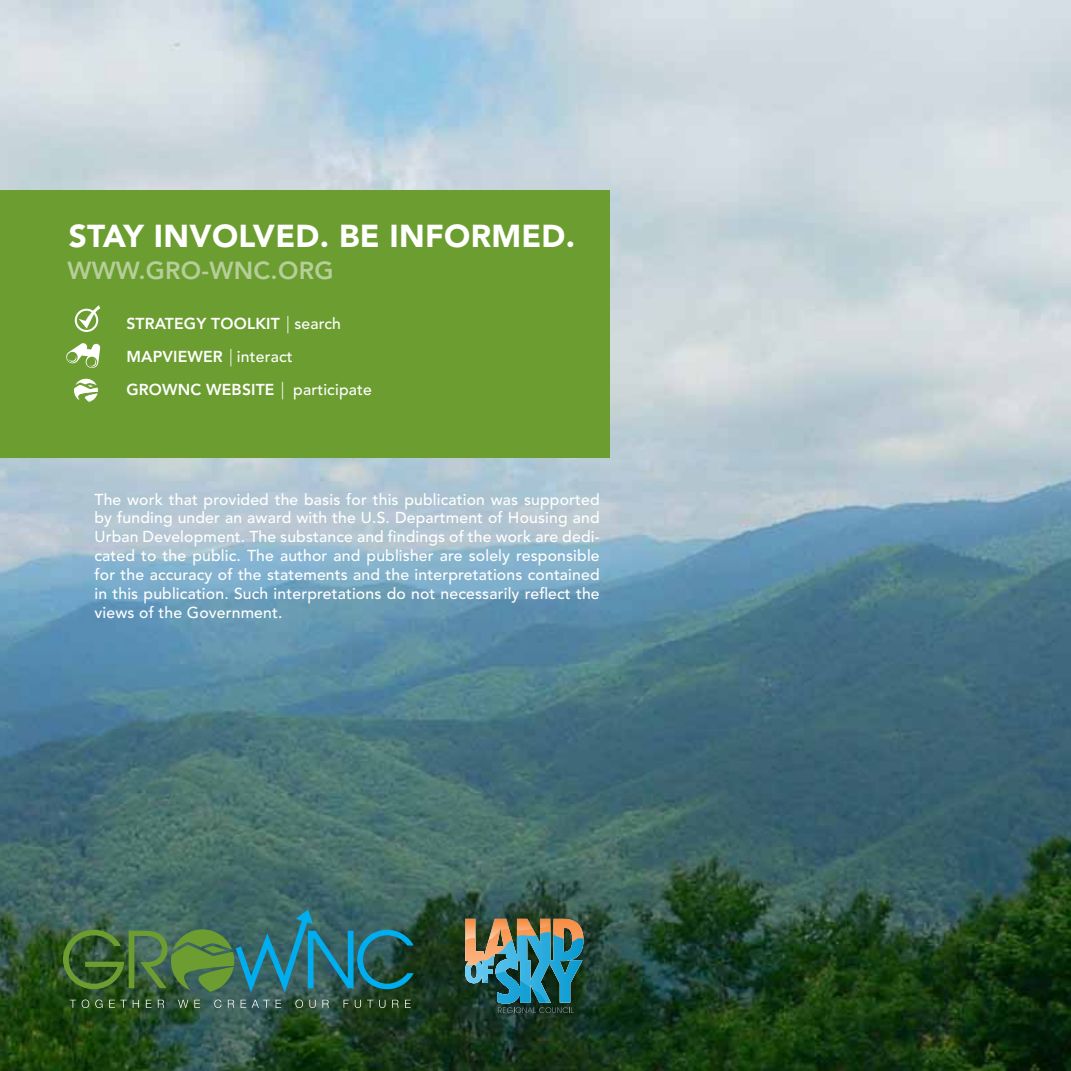
<style>
.page{position:relative;width:1071px;height:1071px;background:#fff}
.page>*{position:absolute;margin:0;border:0;box-sizing:border-box;transform-origin:0 0}
.t1{font:900 31.5px "Avenir LT Std";color:#fff}
.t2{font:800 24.5px "Avenir LT Std";letter-spacing:.01em;color:#b6ce98}
.t3{font:500 15.75px/18.9px "Avenir LT Std";color:#fff;text-align:justify}
.t4{font:800 15.75px/33.2px "Avenir LT Std";letter-spacing:.01em;color:#fff}
.s1{font-weight:300;font-style:italic}
.s2{font-weight:500}
</style>
<div class="page">
<img style="left:0;top:0;width:1071px;height:1071px">
<div style="left:0;top:190px;width:610px;height:267px;background:#6c9d31"></div>
<svg style="left:75px;top:305px;width:25px;height:27px"></svg>
<svg style="left:73px;top:378px;width:26px;height:25px"></svg>
<svg style="left:70px;top:1000px;width:6px;height:8px"></svg>
<svg style="left:82px;top:1000px;width:7px;height:8px"></svg>
<svg style="left:95px;top:1000px;width:8px;height:8px"></svg>
<svg style="left:109px;top:1000px;width:18px;height:8px"></svg>
<svg style="left:133px;top:1000px;width:6px;height:8px"></svg>
<svg style="left:146px;top:1000px;width:6px;height:8px"></svg>
<svg style="left:158px;top:1000px;width:6px;height:8px"></svg>
<svg style="left:178px;top:1000px;width:10px;height:8px"></svg>
<svg style="left:194px;top:1000px;width:6px;height:8px"></svg>
<svg style="left:214px;top:1000px;width:7px;height:8px"></svg>
<svg style="left:228px;top:1000px;width:6px;height:8px"></svg>
<svg style="left:241px;top:1000px;width:5px;height:8px"></svg>
<svg style="left:252px;top:1000px;width:18px;height:8px"></svg>
<svg style="left:276px;top:1000px;width:5px;height:8px"></svg>
<svg style="left:295px;top:1000px;width:8px;height:8px"></svg>
<svg style="left:309px;top:1000px;width:7px;height:8px"></svg>
<svg style="left:322px;top:1000px;width:7px;height:8px"></svg>
<svg style="left:344px;top:1000px;width:5px;height:8px"></svg>
<svg style="left:355px;top:1000px;width:6px;height:8px"></svg>
<svg style="left:367px;top:1000px;width:6px;height:8px"></svg>
<svg style="left:379px;top:1000px;width:6px;height:8px"></svg>
<svg style="left:392px;top:1000px;width:7px;height:8px"></svg>
<svg style="left:405px;top:1000px;width:6px;height:8px"></svg>
<svg style="left:63px;top:909px;width:351px;height:84px;background:#396e5d"></svg>
<svg style="left:66px;top:343px;width:34px;height:25px"></svg>
<div style="left:454px;top:907px;width:141px;height:117px;background:#000;opacity:.29"></div>
<svg style="left:465px;top:919px;width:118px;height:94px;background:#4d7776"></svg>
<h1 class="t1" style="left:69px;top:217px;width:20px">STAY</h1>
<h1 class="t1" style="left:154px;top:217px;width:33px">INVOLVED</h1>
<h1 class="t1" style="left:320px;top:217px;width:93px">. BE INFORMED</h1>
<h1 class="t1" style="left:566px;top:217px;width:11px">.</h1>
<h2 class="t2" style="left:67px;top:256px;width:26px">WWW</h2>
<h2 class="t2" style="left:138px;top:256px;width:93px">.GRO-WNC</h2>
<h2 class="t2" style="left:271px;top:256px;width:61px">.ORG</h2>
<p class="t4" style="left:126px;top:307px;width:247px">STRATEGY TOOLKIT <span class="s1">|</span> <span class="s2">search<br></span>MAPVIEWER <span class="s1">|</span> <span class="s2">interact<br></span>GROWNC WEBS ITE <span class="s1">|</span> <span class="s2">participate</span></p>
<p class="t3" style="left:94px;top:490px;width:507px">The work that provided the basis for this publication was supported by funding under an award with the U .S. Department of Housing and U rban Development. The substance and findings of the work are dedi&shy;cated to the public. The author and publisher are solely responsible for the accuracy of the statements and the interpretations contained in this publication. Such interpretations do not necessarily reflect the views of the Government.</p>
</div>
